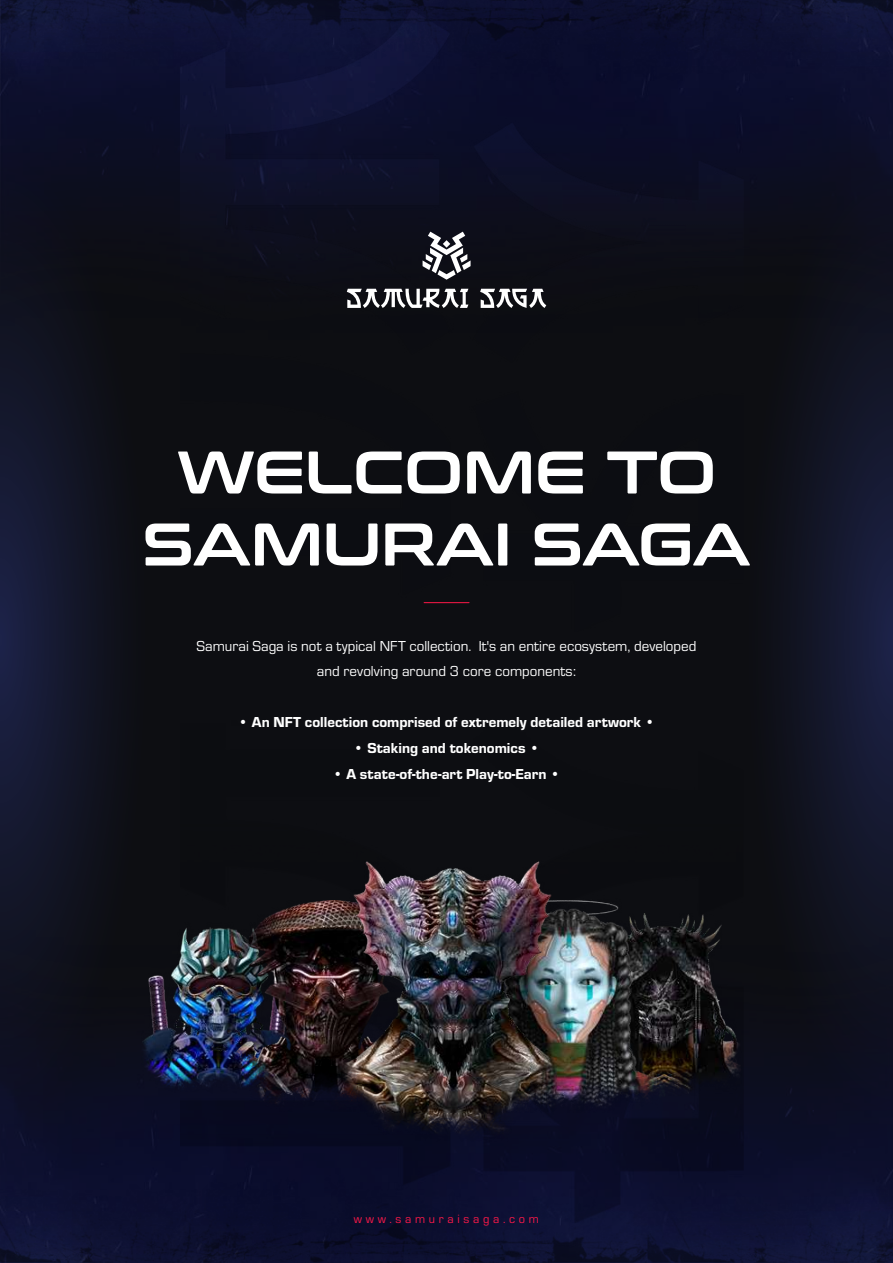
<style>
.page{position:relative;width:893px;height:1263px;background:#fff}
.page>*{position:absolute;margin:0;border:0;box-sizing:border-box;transform-origin:0 0}
.t1{font:60px/72px "Conthrax Sb";color:#fff;text-align:center}
.t2{font:15px "Eurostile Hea";color:#fff}
.t3{font:15px/25.5px "Eurostile";color:#fff;text-align:center}
.t4{font:12.45px "Eurostile";letter-spacing:.3em;color:#ff1848}
</style>
<div class="page">
<svg style="left:0;top:556px;width:152px;height:151px;background:#131629"></svg>
<svg style="left:743px;top:556px;width:150px;height:151px;background:#131629"></svg>
<img style="left:0;top:707px;width:893px;height:446px">
<img style="left:0;top:1153px;width:893px;height:110px">
<img style="left:0;top:110px;width:893px;height:446px">
<img style="left:0;top:0;width:893px;height:110px">
<img style="left:181px;top:9px;width:562px;height:592px">
<img style="left:181px;top:601px;width:562px;height:621px">
<svg style="left:423px;top:232px;width:48px;height:48px"></svg>
<svg style="left:347px;top:289px;width:121px;height:19px"></svg>
<svg style="left:480px;top:289px;width:66px;height:19px"></svg>
<hr style="left:424px;top:602px;width:45px;height:1px;background:#ff1848">
<img style="left:668px;top:914px;width:73px;height:181px">
<img style="left:142px;top:915px;width:86px;height:178px">
<img style="left:576px;top:884px;width:92px;height:228px">
<img style="left:228px;top:901px;width:100px;height:211px">
<img style="left:328px;top:860px;width:248px;height:288px">
<h1 class="t1" style="left:142px;top:432px;width:610px">WELCOME TO<br>SAMURAI SAGA</h1>
<p class="t3" style="left:197px;top:632px;width:501px">Samurai Saga is not a typical NFT collection. It's an entire ecosystem, developed and revolving around 3 core components:</p>
<p class="t2" style="left:238px;top:712px;width:418px">• An NFT collection comprised of extremely detailed artwork •</p>
<p class="t2" style="left:354px;top:737px;width:187px">• Staking and tokenomics •</p>
<p class="t2" style="left:333px;top:763px;width:229px">• A state-of-the-art Play-to-Earn •</p>
<p class="t4" style="left:354px;top:1210px;width:187px">www.samuraisaga.com</p>
</div>
